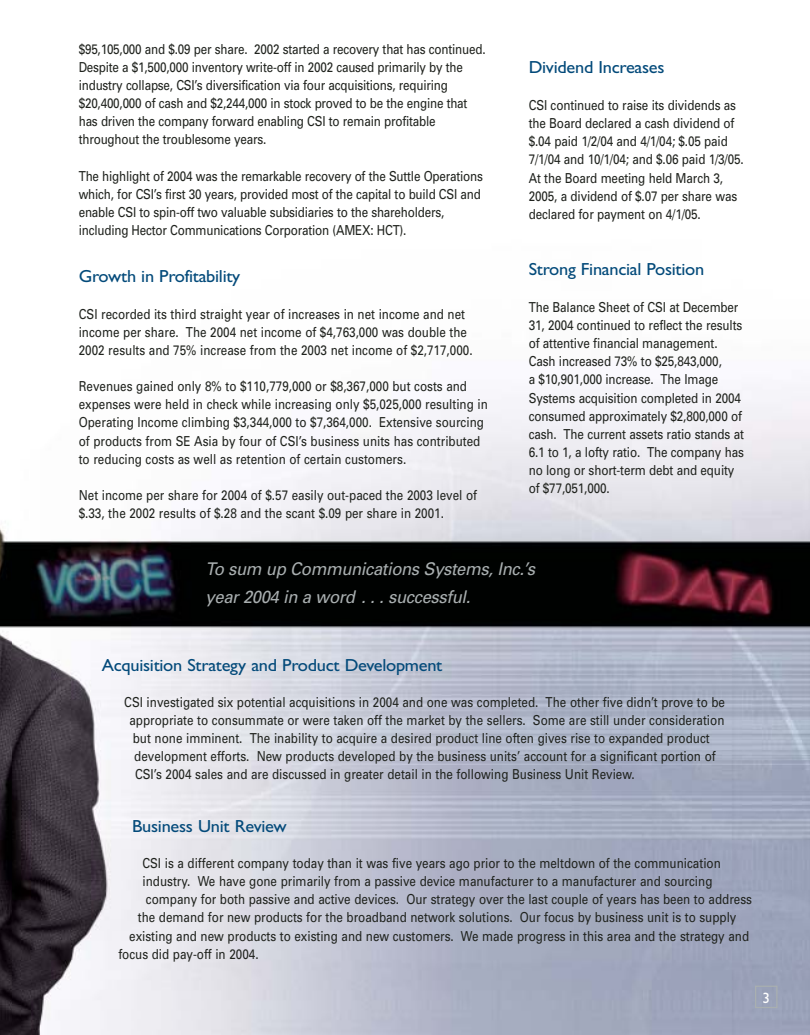
<style>
.page{position:relative;width:810px;height:1035px;background:#fff}
.page>*{position:absolute;margin:0;border:0;box-sizing:border-box;transform-origin:0 0}
.t1{font:17.5px "Gill Sans";letter-spacing:-.015em;color:#034a7a;scale:1.05 1}
.t2{font:italic 17.5px/27.5px "Univers";letter-spacing:-.02em;color:#a9afb0;scale:.95 1}
.t3{font:15px "Gill Sans";color:#fff}
.t4{font:13.75px/18.1px "Univers";color:#20231e;scale:.85 1}
</style>
<div class="page">
<img style="left:11px;top:387px;width:799px;height:648px">
<svg style="left:0;top:528px;width:11px;height:507px;background:#272327"></svg>
<div style="left:755px;top:986px;width:23px;height:22px;border:1px solid #a9afb0"></div>
<p class="t4" style="left:79px;top:41px;width:480px">$95,105,000 and $.09 per share. 2002 started a recovery that has continued.<br>Despite a $1,500,000 inventory write-off in 2002 caused primarily by the industry collapse, CSI’s diversification via four acquisitions, requiring $20,400,000 of cash and $2,244,000 in stock proved to be the engine that has driven the company forward enabling CSI to remain profitable throughout the troublesome years.</p>
<p class="t4" style="left:79px;top:168px;width:477px">The highlight of 2004 was the remarkable recovery of the Suttle Operations which, for CSI’s first 30 years, provided most of the capital to build CSI and enable CSI to spin-off two valuable subsidiaries to the shareholders, including Hector Communications Corporation (AMEX: HCT).</p>
<p class="t1" style="left:79px;top:270px;width:155px">Growth in Profitability</p>
<p class="t4" style="left:79px;top:306px;width:465px">CSI recorded its third straight year of increases in net income and net income per share. The 2004 net income of $4,763,000 was double the<br>2002 results and 75% increase from the 2003 net income of $2,717,000.</p>
<p class="t4" style="left:79px;top:378px;width:483px">Revenues gained only 8% to $110,779,000 or $8,367,000 but costs and expenses were held in check while increasing only $5,025,000 resulting in Operating Income climbing $3,344,000 to $7,364,000. Extensive sourcing of products from SE Asia by four of CSI’s business units has contributed to reducing costs as well as retention of certain customers.</p>
<p class="t4" style="left:79px;top:487px;width:470px">Net income per share for 2004 of $.57 easily out-paced the 2003 level of $.33, the 2002 results of $.28 and the scant $.09 per share in 2001.</p>
<p class="t1" style="left:529px;top:61px;width:131px">Dividend Increases</p>
<p class="t4" style="left:529px;top:97px;width:254px">CSI continued to raise its dividends as the Board declared a cash dividend of $.04 paid 1/2/04 and 4/1/04; $.05 paid 7/1/04 and 10/1/04; and $.06 paid 1/3/05.<br>At the Board meeting held March 3, 2005, a dividend of $.07 per share was declared for payment on 4/1/05.</p>
<p class="t1" style="left:529px;top:263px;width:169px">Strong Financial Position</p>
<p class="t4" style="left:529px;top:299px;width:255px">The Balance Sheet of CSI at December 31, 2004 continued to reflect the results of attentive financial management.<br>Cash increased 73% to $25,843,000,<br>a $10,901,000 increase. The Image Systems acquisition completed in 2004 consumed approximately $2,800,000 of cash. The current assets ratio stands at 6.1 to 1, a lofty ratio. The company has no long or short-term debt and equity of $77,051,000.</p>
<p class="t2" style="left:206px;top:557px;width:348px">To sum up Communications Systems, Inc.’s year 2004 in a word . . . successful.</p>
<p class="t1" style="left:102px;top:659px;width:326px">Acquisition Strategy and Product Development</p>
<p class="t4" style="left:124px;top:694px;width:708px">CSI investigated six potential acquisitions in 2004 and one was completed. The other five didn’t prove to be</p>
<p class="t4" style="left:129px;top:712px;width:702px">appropriate to consummate or were taken off the market by the sellers. Some are still under consideration</p>
<p class="t4" style="left:133px;top:730px;width:680px">but none imminent. The inability to acquire a desired product line often gives rise to expanded product</p>
<p class="t4" style="left:134px;top:748px;width:685px">development efforts. New products developed by the business units’ account for a significant portion of</p>
<p class="t4" style="left:135px;top:767px;width:590px">CSI’s 2004 sales and are discussed in greater detail in the following Business Unit Review.</p>
<p class="t1" style="left:132px;top:820px;width:149px">Business Unit Review</p>
<p class="t4" style="left:142px;top:855px;width:682px">CSI is a different company today than it was five years ago prior to the meltdown of the communication</p>
<p class="t4" style="left:142px;top:873px;width:672px">industry. We have gone primarily from a passive device manufacturer to a manufacturer and sourcing</p>
<p class="t4" style="left:146px;top:892px;width:715px">company for both passive and active devices. Our strategy over the last couple of years has been to address</p>
<p class="t4" style="left:138px;top:910px;width:706px">the demand for new products for the broadband network solutions. Our focus by business unit is to supply</p>
<p class="t4" style="left:129px;top:928px;width:731px">existing and new products to existing and new customers. We made progress in this area and the strategy and</p>
<p class="t4" style="left:118px;top:946px;width:166px">focus did pay-off in 2004.</p>
<p class="t3" style="left:762px;top:993px;width:9px">3</p>
</div>
